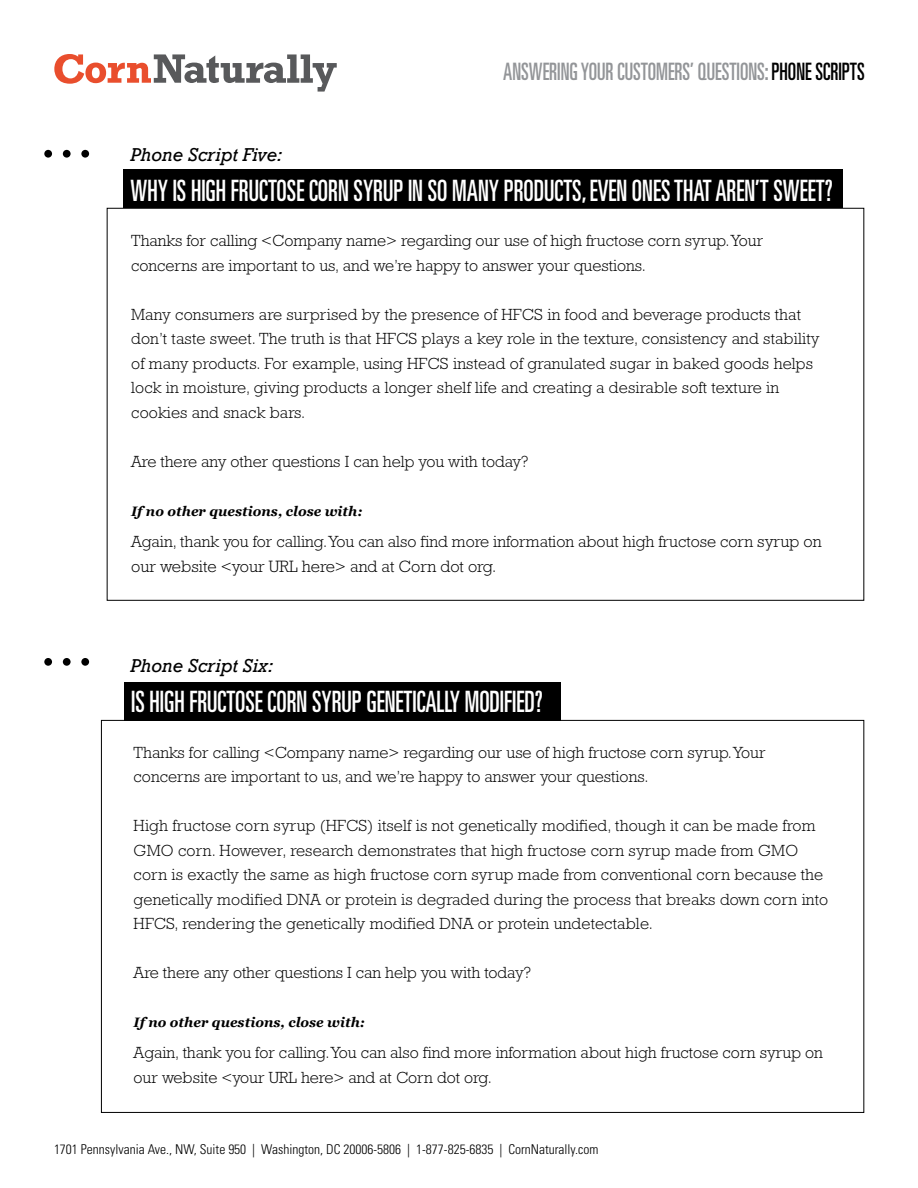
<style>
.page{position:relative;width:918px;height:1188px;background:#fff}
.page>*{position:absolute;margin:0;border:0;box-sizing:border-box;transform-origin:0 0}
.t1{font:ultra-condensed 29.4px "Univers";color:#fff;scale:.86 1}
.t2{font:ultra-condensed 24px "Univers";color:#939598;scale:.86 1}
.t3{font:italic 19.2px "Rockwell";color:#000}
.t4{font:300 16.65px "Rockwell";color:#000}
.t5{font:300 16.35px/24.6px "Rockwell";letter-spacing:.01em;color:#000}
.t6{font:italic 700 13.65px "Georgia";color:#000}
.t7{font:300 condensed 13.5px "Univers";color:#000}
.s1{color:#000}
.s2{font-size:16.65px}
</style>
<div class="page">
<div style="left:124px;top:169px;width:719px;height:39px;background:#000"></div>
<div style="left:124px;top:682px;width:437px;height:38px;background:#000"></div>
<svg style="left:54px;top:54px;width:283px;height:38px"></svg>
<div style="left:44px;top:658px;width:8px;height:8px;background:#000;border-radius:50%"></div>
<div style="left:63px;top:658px;width:8px;height:8px;background:#000;border-radius:50%"></div>
<div style="left:81px;top:658px;width:8px;height:8px;background:#000;border-radius:50%"></div>
<div style="left:44px;top:150px;width:8px;height:8px;background:#000;border-radius:50%"></div>
<div style="left:63px;top:150px;width:8px;height:8px;background:#000;border-radius:50%"></div>
<div style="left:81px;top:150px;width:8px;height:8px;background:#000;border-radius:50%"></div>
<p class="t3" style="left:130px;top:143px;width:154px">Phone Script Five:</p>
<h2 class="t2" style="left:503px;top:58px;width:422px">ANSWERING YOUR CUSTOMERS’ QUESTIONS:<span class="s1">PHONE SCRIPTS</span></h2>
<h1 class="t1" style="left:130px;top:173px;width:818px">WHY IS HIGH FRUCTOSE CORN SYRUP IN SO MANY PRODUCTS, EVEN ONES THAT AREN’T SWEET?</h1>
<p class="t5" style="left:131px;top:228px;width:633px">Thanks for calling &lt;Company name&gt; regarding our use of high fructose corn syrup. Your concerns are important to us, and we’re happy to answer your questions.</p>
<p class="t5" style="left:131px;top:302px;width:690px">Many consumers are surprised by the presence of HFCS in food and beverage products that don’t taste sweet. The truth is that HFCS plays a key role in the texture, consistency and stability of many products. For example, using HFCS instead of granulated sugar in baked goods helps lock in moisture, giving products a longer shelf life and creating a desirable soft texture in cookies and snack bars.</p>
<p class="t5" style="left:131px;top:449px;width:399px">Are there any other questions I can help you with today?</p>
<p class="t6" style="left:131px;top:501px;width:233px">If no other questions, close with:</p>
<p class="t5" style="left:131px;top:529px;width:692px">Again, thank you for calling. You can also find more information about high fructose corn <span class="s2">syrup on</span></p>
<p class="t4" style="left:131px;top:557px;width:367px">our website &lt;your URL here&gt; and at Corn dot org.</p>
<p class="t3" style="left:130px;top:654px;width:144px">Phone Script Six:</p>
<h1 class="t1" style="left:131px;top:685px;width:480px">IS HIGH FRUCTOSE CORN SYRUP GENETICALLY MODIFIED?</h1>
<p class="t5" style="left:134px;top:740px;width:633px">Thanks for calling &lt;Company name&gt; regarding our use of high fructose corn syrup. Your concerns are important to us, and we’re happy to answer your questions.</p>
<p class="t5" style="left:134px;top:813px;width:696px">High fructose corn syrup (HFCS) itself is not genetically modified, though it can be made from GMO corn. However, research demonstrates that high fructose corn syrup made from GMO corn is exactly the same as high fructose corn syrup made from conventional corn because the genetically modified DNA or protein is degraded during the process that breaks down corn into HFCS, rendering the genetically modified DNA or protein undetectable.</p>
<p class="t5" style="left:134px;top:960px;width:399px">Are there any other questions I can help you with today?</p>
<p class="t6" style="left:134px;top:1012px;width:233px">If no other questions, close with:</p>
<p class="t5" style="left:134px;top:1040px;width:691px">Again, thank you for calling. You can also find more information about high fructose corn syrup on our website &lt;your URL here&gt; and at Corn dot org.</p>
<p class="t7" style="left:54px;top:1142px;width:546px">1701 Pennsylvania Ave., NW, Suite 950 | Washington, DC 20006-5806 | 1-877-825-6835 | CornNaturally.com</p>
</div>
